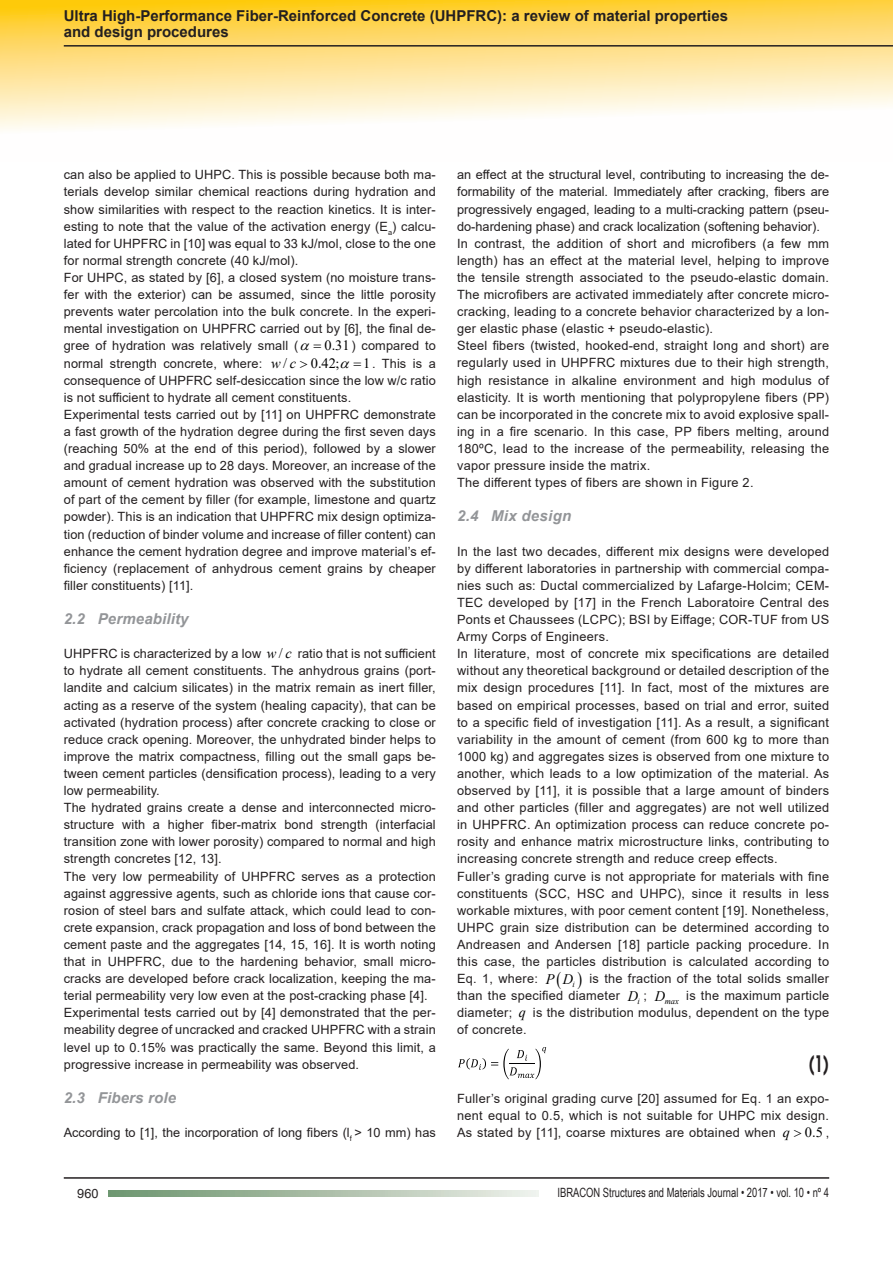
<style>
.page{position:relative;width:893px;height:1263px;background:#fff}
.page>*{position:absolute;margin:0;border:0;box-sizing:border-box;transform-origin:0 0}
.t1{font:600 22.5px "Avant Garde";color:#231f20;scale:.7 1}
.t2{font:700 15px/16.5px "Arial";color:#231f20}
.t3{font:italic 700 15px "Arial";letter-spacing:.01em;color:#939598}
.t4{font:14.25px "Times New Roman";color:#000001}
.t5{font:12.75px/17.1px "Arial";letter-spacing:.01em;color:#231f20}
.t6{font:12.75px "Arial Narrow";color:#231f20;scale:.9 1}
.s1{font-family:"Times New Roman";font-size:14.25px;color:#000001}
.s2{font-family:"Times New Roman";font-style:italic;font-size:14.25px;color:#000001}
.s3{font-family:"Times New Roman";font-style:italic;font-size:14.55px;color:#000001}
.s4{font-family:"Times New Roman";font-style:italic;font-size:14.4px;color:#000001}
</style>
<div class="page">
<svg style="left:0;top:0;width:893px;height:130px;background:#fee498"></svg>
<hr style="left:64px;top:1177px;width:765px;height:2px;background:#231f20">
<hr style="left:64px;top:45px;width:829px;height:2px;background:#231f20">
<svg style="left:108px;top:1190px;width:431px;height:6px;background:#acc0aa"></svg>
<svg style="left:458px;top:1047px;width:88px;height:32px"></svg>
<p class="t2" style="left:64px;top:7px;width:666px">Ultra High-Performance Fiber-Reinforced Concrete (UHPFRC): a review of material properties and design procedures</p>
<p class="t5" style="left:64px;top:166px;width:374px">can also be applied to UHPC. This is possible because both ma&shy;terials develop similar chemical reactions during hydration and show similarities with respect to the reaction kinetics. It is inter&shy;esting to note that the value of the activation energy (E<sub>a</sub>) calcu&shy;lated for UHPFRC in [10] was equal to 33 kJ/mol, close to the one for normal strength concrete (40 kJ/mol).<br>For UHPC, as stated by [6], a closed system (no moisture trans&shy;fer with the exterior) can be assumed, since the little porosity prevents water percolation into the bulk concrete. In the experi&shy;mental investigation on UHPFRC carried out by [6], the final de&shy;gree of hydration was relatively small (</p>
<p class="t5" style="left:325px;top:337px;width:113px"><span class="s1">0.31</span>) compared to</p>
<p class="t5" style="left:64px;top:354px;width:234px">normal strength concrete, where: <span class="s2">w c</span><span class="s1">/</span></p>
<p class="t4" style="left:311px;top:353px;width:30px">0.42;</p>
<p class="t5" style="left:64px;top:354px;width:374px;text-indent:299px"><span class="s1">1</span> . This is a consequence of UHPFRC self-desiccation since the low w/c ratio is not sufficient to hydrate all cement constituents.<br>Experimental tests carried out by [11] on UHPFRC demonstrate a fast growth of the hydration degree during the first seven days (reaching 50% at the end of this period), followed by a slower and gradual increase up to 28 days. Moreover, an increase of the amount of cement hydration was observed with the substitution of part of the cement by filler (for example, limestone and quartz powder). This is an indication that UHPFRC mix design optimiza&shy;tion (reduction of binder volume and increase of filler content) can enhance the cement hydration degree and improve material’s ef&shy;ficiency (replacement of anhydrous cement grains by cheaper filler constituents) [11].</p>
<p class="t3" style="left:64px;top:609px;width:126px">2.2 Permeability</p>
<p class="t5" style="left:64px;top:645px;width:374px">UHPFRC is characterized by a low <span class="s2">w c</span><span class="s1">/</span> ratio that is not sufficient to hydrate all cement constituents. The anhydrous grains (port&shy;landite and calcium silicates) in the matrix remain as inert filler, acting as a reserve of the system (healing capacity), that can be activated (hydration process) after concrete cracking to close or reduce crack opening. Moreover, the unhydrated binder helps to improve the matrix compactness, filling out the small gaps be&shy;tween cement particles (densification process), leading to a very low permeability.<br>The hydrated grains create a dense and interconnected micro&shy;structure with a higher fiber-matrix bond strength (interfacial transition zone with lower porosity) compared to normal and high strength concretes [12, 13].<br>The very low permeability of UHPFRC serves as a protection against aggressive agents, such as chloride ions that cause cor&shy;rosion of steel bars and sulfate attack, which could lead to con&shy;crete expansion, crack propagation and loss of bond between the cement paste and the aggregates [14, 15, 16]. It is worth noting that in UHPFRC, due to the hardening behavior, small micro&shy;cracks are developed before crack localization, keeping the ma&shy;terial permeability very low even at the post-cracking phase [4].<br>Experimental tests carried out by [4] demonstrated that the per&shy;meability degree of uncracked and cracked UHPFRC with a strain level up to 0.15% was practically the same. Beyond this limit, a progressive increase in permeability was observed.</p>
<p class="t3" style="left:64px;top:1087px;width:114px">2.3 Fibers role</p>
<p class="t5" style="left:64px;top:1124px;width:374px">According to [1], the incorporation of long fibers (l<sub>f</sub> &gt; 10 mm) has</p>
<p class="t5" style="left:457px;top:166px;width:374px">an effect at the structural level, contributing to increasing the de&shy;formability of the material. Immediately after cracking, fibers are progressively engaged, leading to a multi-cracking pattern (pseu&shy;do-hardening phase) and crack localization (softening behavior).<br>In contrast, the addition of short and microfibers (a few mm length) has an effect at the material level, helping to improve the tensile strength associated to the pseudo-elastic domain.<br>The microfibers are activated immediately after concrete micro&shy;cracking, leading to a concrete behavior characterized by a lon&shy;ger elastic phase (elastic + pseudo-elastic).<br>Steel fibers (twisted, hooked-end, straight long and short) are regularly used in UHPFRC mixtures due to their high strength, high resistance in alkaline environment and high modulus of elasticity. It is worth mentioning that polypropylene fibers (PP) can be incorporated in the concrete mix to avoid explosive spall&shy;ing in a fire scenario. In this case, PP fibers melting, around 180ºC, lead to the increase of the permeability, releasing the vapor pressure inside the matrix.<br>The different types of fibers are shown in Figure 2.</p>
<p class="t3" style="left:457px;top:506px;width:116px">2.4 Mix design</p>
<p class="t5" style="left:457px;top:542px;width:374px">In the last two decades, different mix designs were developed by different laboratories in partnership with commercial compa&shy;nies such as: Ductal commercialized by Lafarge-Holcim; CEM-TEC developed by [17] in the French Laboratoire Central des Ponts et Chaussees (LCPC); BSI by Eiffage; COR-TUF from US Army Corps of Engineers.<br>In literature, most of concrete mix specifications are detailed without any theoretical background or detailed description of the mix design procedures [11]. In fact, most of the mixtures are based on empirical processes, based on trial and error, suited to a specific field of investigation [11]. As a result, a significant variability in the amount of cement (from 600 kg to more than 1000 kg) and aggregates sizes is observed from one mixture to another, which leads to a low optimization of the material. As observed by [11], it is possible that a large amount of binders and other particles (filler and aggregates) are not well utilized in UHPFRC. An optimization process can reduce concrete po&shy;rosity and enhance matrix microstructure links, contributing to increasing concrete strength and reduce creep effects.<br>Fuller’s grading curve is not appropriate for materials with fine constituents (SCC, HSC and UHPC), since it results in less workable mixtures, with poor cement content [19]. Nonetheless, UHPC grain size distribution can be determined according to Andreasen and Andersen [18] particle packing procedure. In this case, the particles distribution is calculated according to Eq. 1, where: <span class="s3">P D</span><sub>i</sub> is the fraction of the total solids smaller than the specified diameter <span class="s3">D</span><sub>i</sub> ; <span class="s3">D</span><sub>max</sub> is the maximum particle diameter; <span class="s4">q</span> is the distribution modulus, dependent on the type of concrete.</p>
<h1 class="t1" style="left:808px;top:1049px;width:31px">(1)</h1>
<p class="t5" style="left:457px;top:1090px;width:374px;text-align:justify">Fuller’s original grading curve [20] assumed for Eq. 1 an expo&shy;nent equal to 0.5, which is not suitable for UHPC mix design.<br>As stated by [11], coarse mixtures are obtained when <span class="s2">q</span> <span class="s1">0.5</span> ,</p>
<p class="t5" style="left:77px;top:1185px;width:23px">960</p>
<p class="t6" style="left:557px;top:1183px;width:303px">IBRACON Structures and Materials Journal • 2017 • vol. 10 • nº 4</p>
</div>
